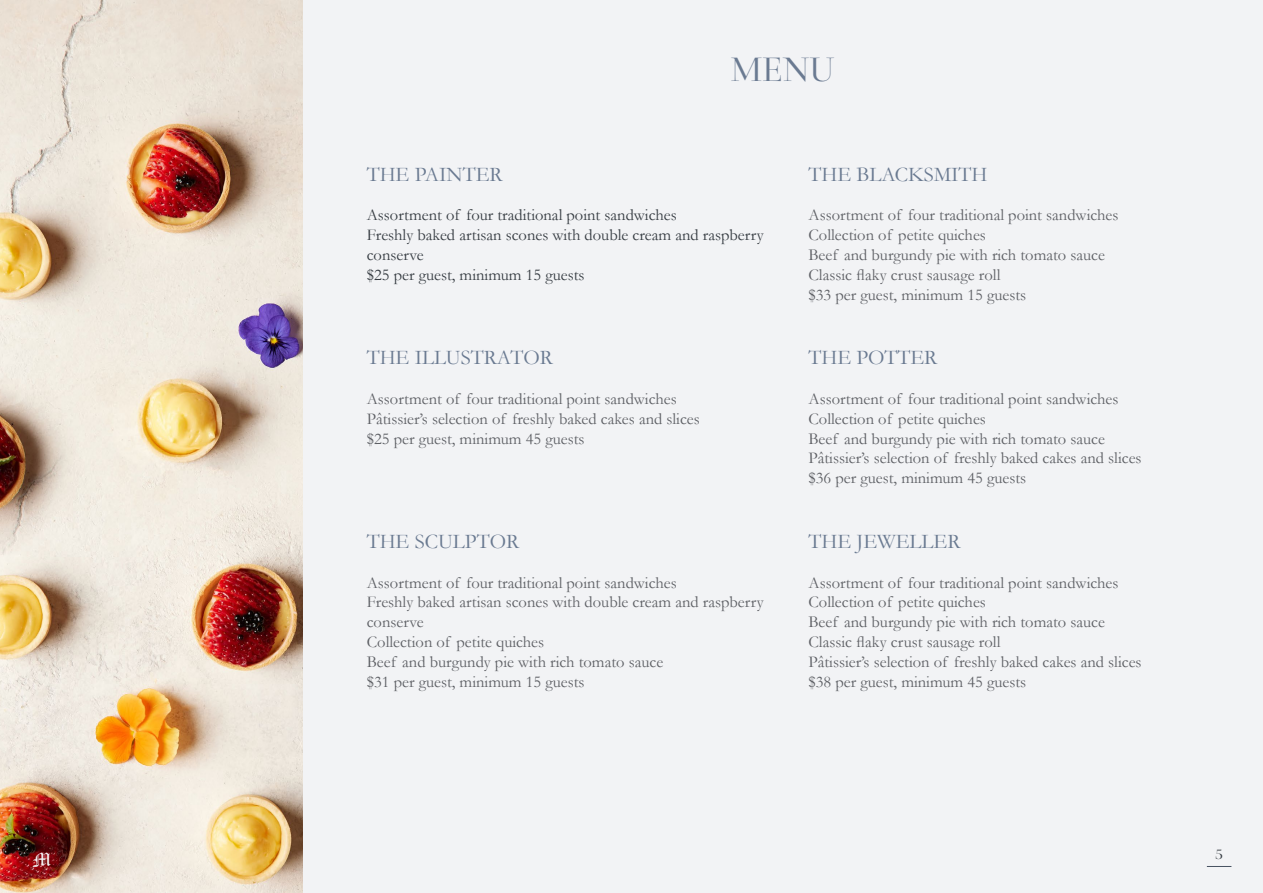
<style>
.page{position:relative;width:1263px;height:893px;background:#f2f3f5}
.page>*{position:absolute;margin:0;border:0;box-sizing:border-box;transform-origin:0 0}
.t1{font:36px "Medio";color:#6a7a91}
.t2{font:21px "Garamond";color:#6a7a91}
.t3{font:18px "Old English Text";color:#f2f3f5}
.t4{font:16.5px/19.8px "Garamond";color:#5d5f64}
.t5{font:16.5px/19.8px "Garamond";color:#343a40}
.t6{font:15px "Medio";color:#343a40}
</style>
<div class="page">
<img style="left:0;top:0;width:303px;height:893px">
<svg style="left:1207px;top:866px;width:24px;height:1px"></svg>
<h1 class="t1" style="left:731px;top:55px;width:104px">MENU</h1>
<p class="t2" style="left:367px;top:160px;width:137px">THE PAINTER</p>
<p class="t5" style="left:367px;top:205px;width:398px">Assortment of four traditional point sandwiches<br>Freshly baked artisan scones with double cream and raspberry conserve<br>$25 per guest, minimum 15 guests</p>
<p class="t2" style="left:367px;top:344px;width:188px">THE ILLUSTRATOR</p>
<p class="t4" style="left:367px;top:388px;width:335px">Assortment of four traditional point sandwiches<br>Pâtissier’s selection of freshly baked cakes and slices $25 per guest, minimum 45 guests</p>
<p class="t2" style="left:367px;top:527px;width:154px">THE SCULPTOR</p>
<p class="t4" style="left:367px;top:572px;width:398px">Assortment of four traditional point sandwiches<br>Freshly baked artisan scones with double cream and raspberry conserve<br>Collection of petite quiches<br>Beef and burgundy pie with rich tomato sauce<br>$31 per guest, minimum 15 guests</p>
<p class="t2" style="left:808px;top:160px;width:181px">THE BLACKSMITH</p>
<p class="t4" style="left:808px;top:205px;width:311px">Assortment of four traditional point sandwiches Collection of petite quiches<br>Beef and burgundy pie with rich tomato sauce Classic flaky crust sausage roll<br>$33 per guest, minimum 15 guests</p>
<p class="t2" style="left:808px;top:344px;width:130px">THE POTTER</p>
<p class="t4" style="left:808px;top:388px;width:335px">Assortment of four traditional point sandwiches Collection of petite quiches<br>Beef and burgundy pie with rich tomato sauce Pâtissier’s selection of freshly baked cakes and slices $36 per guest, minimum 45 guests</p>
<p class="t2" style="left:808px;top:527px;width:153px">THE JEWELLER</p>
<p class="t4" style="left:808px;top:572px;width:335px">Assortment of four traditional point sandwiches Collection of petite quiches<br>Beef and burgundy pie with rich tomato sauce Classic flaky crust sausage roll<br>Pâtissier’s selection of freshly baked cakes and slices $38 per guest, minimum 45 guests</p>
<p class="t3" style="left:33px;top:848px;width:20px">M</p>
<p class="t6" style="left:1215px;top:848px;width:9px">5</p>
</div>
